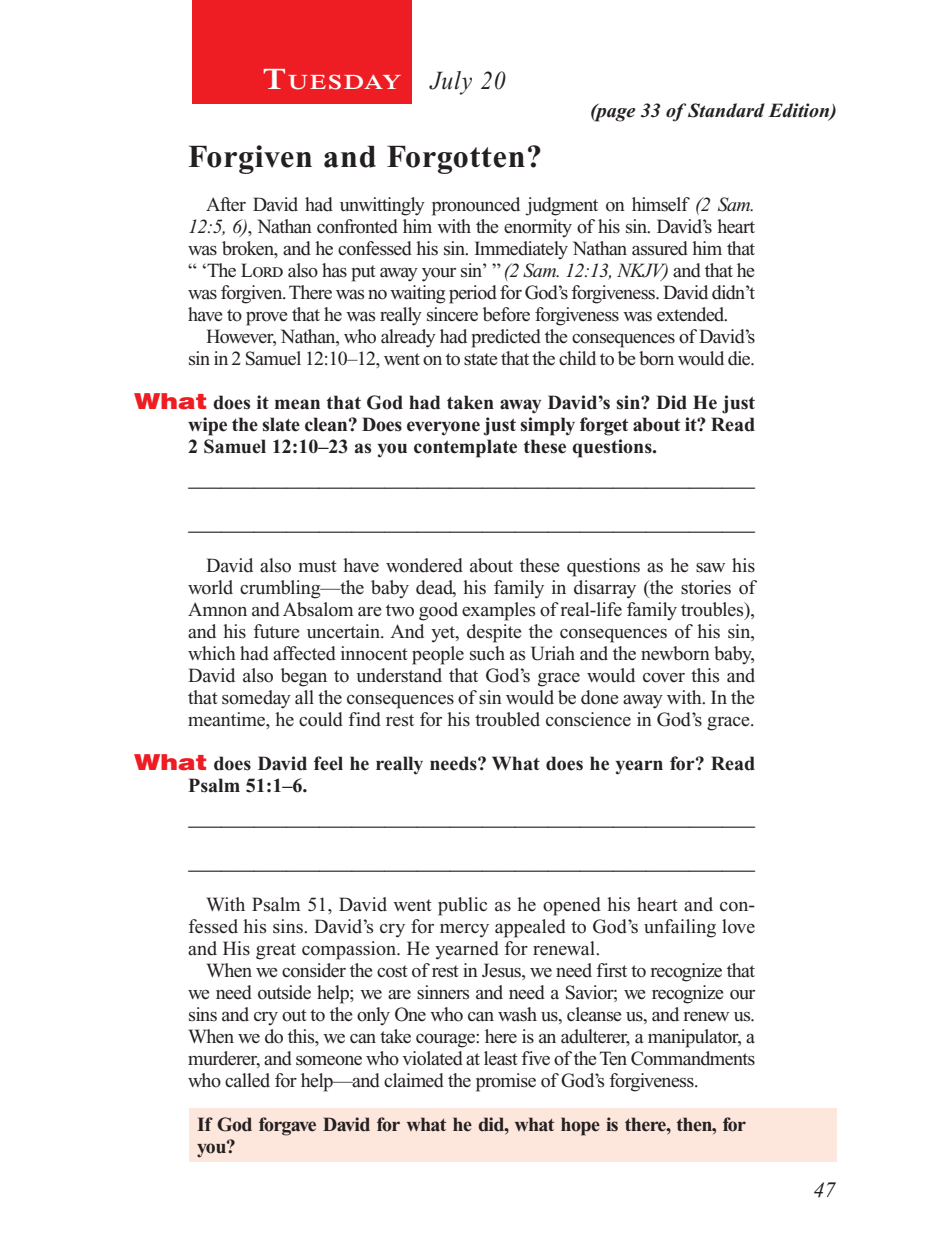
<style>
.page{position:relative;width:936px;height:1260px;background:#fff}
.page>*{position:absolute;margin:0;border:0;box-sizing:border-box;transform-origin:0 0}
.t1{font:700 32px "Times New Roman PS Std";letter-spacing:.025em;color:#231f20}
.t2{font:italic 26px "Times New Roman PS Std";letter-spacing:.045em;color:#231f20;scale:.9 1}
.t3{font:22px/44px "Times New Roman PS Std";color:#231f20}
.t4{font:italic 22px "Times New Roman PS Std";color:#231f20}
.t5{font:600 21px "Times NRMT Std";letter-spacing:.07em;color:#fff;scale:1.1 1}
.t6{font:20px/22px "Times New Roman PS Std";letter-spacing:-.03em;color:#231f20;text-align:justify}
.t7{font:700 20px/22px "Times New Roman PS Std";color:#231f20;text-align:justify}
.t8{font:700 20px/22px "Times New Roman PS Std";letter-spacing:-.03em;color:#231f20}
.t9{font:italic 700 20px "Times New Roman PS Std";color:#231f20}
.s1{font-size:30px}
.s2{font-style:italic}
.s3{font-family:"Helvetica LT Std";font-weight:900;font-size:22px;color:#ee1d23}
</style>
<div class="page">
<div style="left:192px;top:0;width:220px;height:103px;background:#ee1d23"></div>
<div style="left:190px;top:1109px;width:647px;height:53px;background:#fde7dc"></div>
<p class="t5" style="left:263px;top:70px;width:127px"><span class="s1">T</span>UESDAY</p>
<h2 class="t2" style="left:431px;top:66px;width:85px">July 20</h2>
<p class="t9" style="left:590px;top:100px;width:248px">(page 33 of Standard Edition)</p>
<h1 class="t1" style="left:188px;top:138px;width:356px">Forgiven and Forgotten?</h1>
<p class="t6" style="left:188px;top:193px;width:569px;text-indent:18px">After David had unwittingly pronounced judgment on himself <span class="s2">(2 Sam.<br>12:5, 6)</span>, Nathan confronted him with the enormity of his sin. David’s heart was broken, and he confessed his sin. Immediately Nathan assured him that “ ‘The Lord also has put away your sin’ ” <span class="s2">(2 Sam. 12:13, NKJV)</span> and that he was forgiven. There was no waiting period for God’s forgiveness. David didn’t have to prove that he was really sincere before forgiveness was extended.</p>
<p class="t6" style="left:188px;top:325px;width:569px;text-align:right">However, Nathan, who already had predicted the consequences of David’s sin in 2 Samuel 12:10–12, went on to state that the child to be born would die.</p>
<p class="t7" style="left:188px;top:391px;width:569px;text-indent:-54px"><span class="s3">What</span> does it mean that God had taken away David’s sin? Did He just wipe the slate clean? Does everyone just simply forget about it? Read 2 Samuel 12:10–23 as you contemplate these questions.</p>
<p class="t3" style="left:189px;top:456px;width:568px">____________________________________________________ ____________________________________________________</p>
<p class="t6" style="left:188px;top:554px;width:569px;text-indent:18px">David also must have wondered about these questions as he saw his world crumbling—the baby dead, his family in disarray (the stories of Amnon and Absalom are two good examples of real-life family troubles), and his future uncertain. And yet, despite the consequences of his sin, which had affected innocent people such as Uriah and the newborn baby, David also began to understand that God’s grace would cover this and that someday all the consequences of sin would be done away with. In the meantime, he could find rest for his troubled conscience in God’s grace.</p>
<p class="t7" style="left:188px;top:752px;width:569px;text-indent:-54px"><span class="s3">What</span> does David feel he really needs? What does he yearn for? Read<br>Psalm 51:1–6.</p>
<p class="t3" style="left:189px;top:795px;width:568px">____________________________________________________ ____________________________________________________</p>
<p class="t6" style="left:188px;top:893px;width:569px;text-indent:18px">With Psalm 51, David went public as he opened his heart and con&shy;fessed his sins. David’s cry for mercy appealed to God’s unfailing love and His great compassion. He yearned for renewal.</p>
<p class="t6" style="left:188px;top:959px;width:569px;text-indent:18px">When we consider the cost of rest in Jesus, we need first to recognize that we need outside help; we are sinners and need a Savior; we recognize our sins and cry out to the only One who can wash us, cleanse us, and renew us.<br>When we do this, we can take courage: here is an adulterer, a manipulator, a murderer, and someone who violated at least five of the Ten Commandments who called for help—and claimed the promise of God’s forgiveness.</p>
<p class="t8" style="left:197px;top:1113px;width:551px">If God forgave David for what he did, what hope is there, then, for you?</p>
<p class="t4" style="left:813px;top:1178px;width:23px">47</p>
</div>
